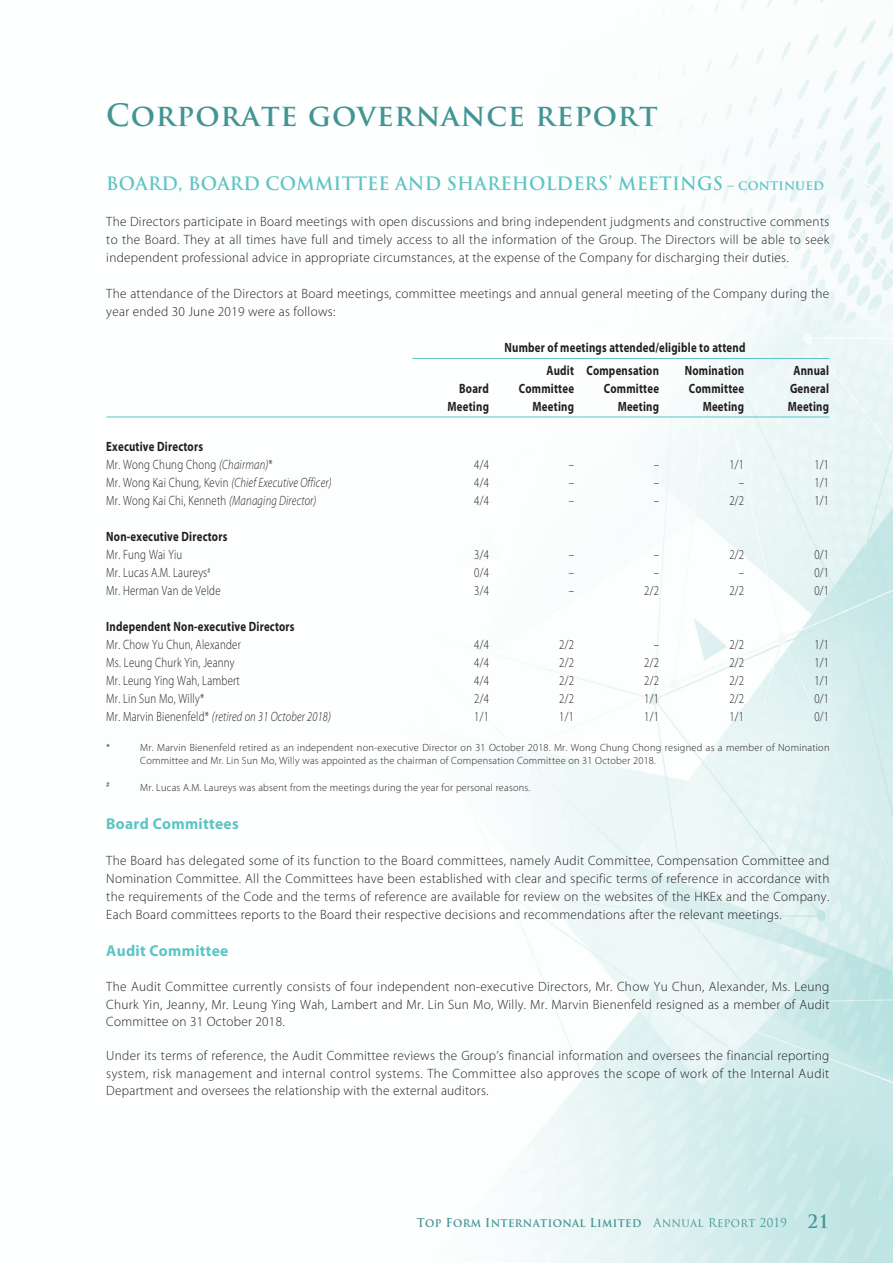
<style>
.page{position:relative;width:893px;height:1263px;background:#fff}
.page>*{position:absolute;margin:0;border:0;box-sizing:border-box;transform-origin:0 0}
.t1{font:700 30px "Trajan Pro";letter-spacing:.03em;color:#429594}
.t2{font:700 18px "Trajan Pro";letter-spacing:.01em;color:#5cc5c3}
.t3{font:700 15.75px "Myriad Pro";letter-spacing:.02em;color:#5cc5c3}
.t4{font:300 13.5px/18px "Myriad Pro";letter-spacing:.02em;color:#231f20;text-align:justify}
.t5{font:300 13.5px "Myriad Pro";letter-spacing:.02em;color:#231f20;scale:.8 1}
.t6{font:700 13.5px/18px "Myriad Pro";letter-spacing:.02em;color:#231f20;text-align:right;scale:.8 1}
.t7{font:italic 300 13.5px "Myriad Pro";letter-spacing:.02em;color:#231f20;scale:.8 1}
.t8{font:700 12px "Trajan Pro";letter-spacing:.03em;color:#429594;scale:.94 1}
.t9{font:300 10.5px/13.5px "Myriad Pro";letter-spacing:.02em;color:#231f20}
.t10{font:300 7.8px "Myriad Pro";color:#231f20}
.s1{font-size:13.5px}
.s2{font-weight:300}
.s3{font-weight:300;font-style:italic}
.s4{font-style:normal}
.s5{font-style:italic}
.s6{font-weight:400}
.s7{font-size:18px}
</style>
<div class="page">
<img style="left:106px;top:0;width:787px;height:1263px">
<hr style="left:412px;top:358px;width:417px;height:1px;background:#5cc5c3">
<hr style="left:106px;top:417px;width:306px;height:1px;background:#5cc5c3">
<hr style="left:412px;top:417px;width:85px;height:1px;background:#5cc5c3">
<hr style="left:497px;top:417px;width:86px;height:1px;background:#5cc5c3">
<hr style="left:583px;top:417px;width:85px;height:1px;background:#5cc5c3">
<hr style="left:668px;top:417px;width:85px;height:1px;background:#5cc5c3">
<hr style="left:753px;top:417px;width:76px;height:1px;background:#5cc5c3">
<h1 class="t1" style="left:106px;top:97px;width:553px">Corporate governance report</h1>
<h2 class="t2" style="left:106px;top:172px;width:719px">BOARD, BOARD COMMITTEE AND SHAREHOLDERS’ MEETINGS <span class="s1">– continued</span></h2>
<p class="t4" style="left:106px;top:212px;width:725px">The Directors participate in Board meetings with open discussions and bring independent judgments and constructive comments to the Board. They at all times have full and timely access to all the information of the Group. The Directors will be able to seek independent professional advice in appropriate circumstances, at the expense of the Company for discharging their duties.</p>
<p class="t4" style="left:106px;top:284px;width:724px">The attendance of the Directors at Board meetings, committee meetings and annual general meeting of the Company during the year ended 30 June 2019 were as follows:</p>
<p class="t6" style="left:505px;top:338px;width:303px">Number of meetings attended/eligible to attend</p>
<p class="t6" style="left:448px;top:379px;width:53px">Board<br>Meeting</p>
<p class="t6" style="left:519px;top:361px;width:71px">Audit<br>Committee<br>Meeting</p>
<p class="t6" style="left:586px;top:361px;width:92px">Compensation<br>Committee<br>Meeting</p>
<p class="t6" style="left:685px;top:361px;width:76px">Nomination<br>Committee<br>Meeting</p>
<p class="t6" style="left:788px;top:361px;width:53px;text-align:center">Annual<br>General<br>Meeting</p>
<p class="t6" style="left:106px;top:437px;width:210px;text-align:left">Executive Directors<br><span class="s2">Mr. Wong Chung Chong</span> <span class="s3">(Chairman)</span><span class="s2">*</span></p>
<p class="t5" style="left:474px;top:456px;width:20px">4/4</p>
<p class="t5" style="left:569px;top:456px;width:8px">–</p>
<p class="t5" style="left:654px;top:456px;width:8px">–</p>
<p class="t5" style="left:729px;top:456px;width:20px">1/1</p>
<p class="t5" style="left:814px;top:456px;width:20px">1/1</p>
<p class="t7" style="left:106px;top:475px;width:283px"><span class="s4">Mr. Wong Kai Chung, Kevin</span> (Chief Executive Officer)</p>
<p class="t5" style="left:474px;top:474px;width:20px">4/4</p>
<p class="t5" style="left:569px;top:474px;width:8px">–</p>
<p class="t5" style="left:654px;top:474px;width:8px">–</p>
<p class="t5" style="left:739px;top:474px;width:8px">–</p>
<p class="t5" style="left:814px;top:474px;width:20px">1/1</p>
<p class="t5" style="left:106px;top:492px;width:264px">Mr. Wong Kai Chi, Kenneth <span class="s5">(Managing Director)</span></p>
<p class="t5" style="left:474px;top:492px;width:20px">4/4</p>
<p class="t5" style="left:569px;top:492px;width:8px">–</p>
<p class="t5" style="left:654px;top:492px;width:8px">–</p>
<p class="t5" style="left:729px;top:492px;width:20px">2/2</p>
<p class="t5" style="left:814px;top:492px;width:20px">1/1</p>
<p class="t6" style="left:106px;top:527px;width:153px">Non-executive Directors</p>
<p class="t5" style="left:106px;top:546px;width:96px">Mr. Fung Wai Yiu</p>
<p class="t5" style="left:474px;top:546px;width:20px">3/4</p>
<p class="t5" style="left:569px;top:546px;width:8px">–</p>
<p class="t5" style="left:654px;top:546px;width:8px">–</p>
<p class="t5" style="left:729px;top:546px;width:20px">2/2</p>
<p class="t5" style="left:814px;top:546px;width:20px">0/1</p>
<p class="t5" style="left:106px;top:564px;width:132px">Mr. Lucas A.M. Laureys<sup>#</sup></p>
<p class="t5" style="left:474px;top:564px;width:20px">0/4</p>
<p class="t5" style="left:569px;top:564px;width:8px">–</p>
<p class="t5" style="left:654px;top:564px;width:8px">–</p>
<p class="t5" style="left:739px;top:564px;width:8px">–</p>
<p class="t5" style="left:814px;top:564px;width:20px">0/1</p>
<p class="t5" style="left:106px;top:582px;width:144px">Mr. Herman Van de Velde</p>
<p class="t5" style="left:474px;top:582px;width:20px">3/4</p>
<p class="t5" style="left:569px;top:582px;width:8px">–</p>
<p class="t5" style="left:644px;top:582px;width:20px">2/2</p>
<p class="t5" style="left:729px;top:582px;width:20px">2/2</p>
<p class="t5" style="left:814px;top:582px;width:20px">0/1</p>
<p class="t6" style="left:106px;top:617px;width:237px">Independent Non-executive Directors</p>
<p class="t5" style="left:106px;top:636px;width:170px">Mr. Chow Yu Chun, Alexander</p>
<p class="t5" style="left:474px;top:636px;width:20px">4/4</p>
<p class="t5" style="left:559px;top:636px;width:20px">2/2</p>
<p class="t5" style="left:654px;top:636px;width:8px">–</p>
<p class="t5" style="left:729px;top:636px;width:20px">2/2</p>
<p class="t5" style="left:814px;top:636px;width:20px">1/1</p>
<p class="t5" style="left:106px;top:654px;width:162px">Ms. Leung Churk Yin, Jeanny</p>
<p class="t5" style="left:474px;top:654px;width:20px">4/4</p>
<p class="t5" style="left:559px;top:654px;width:20px">2/2</p>
<p class="t5" style="left:644px;top:654px;width:20px">2/2</p>
<p class="t5" style="left:729px;top:654px;width:20px">2/2</p>
<p class="t5" style="left:814px;top:654px;width:20px">1/1</p>
<p class="t5" style="left:106px;top:672px;width:169px">Mr. Leung Ying Wah, Lambert</p>
<p class="t5" style="left:474px;top:672px;width:20px">4/4</p>
<p class="t5" style="left:559px;top:672px;width:20px">2/2</p>
<p class="t5" style="left:644px;top:672px;width:20px">2/2</p>
<p class="t5" style="left:729px;top:672px;width:20px">2/2</p>
<p class="t5" style="left:814px;top:672px;width:20px">1/1</p>
<p class="t5" style="left:106px;top:690px;width:124px">Mr. Lin Sun Mo, Willy*</p>
<p class="t5" style="left:474px;top:690px;width:20px">2/4</p>
<p class="t5" style="left:559px;top:690px;width:20px">2/2</p>
<p class="t5" style="left:644px;top:690px;width:20px">1/1</p>
<p class="t5" style="left:729px;top:690px;width:20px">2/2</p>
<p class="t5" style="left:814px;top:690px;width:20px">0/1</p>
<p class="t7" style="left:106px;top:708px;width:282px"><span class="s4">Mr. Marvin Bienenfeld*</span> (retired on 31 October 2018)</p>
<p class="t5" style="left:474px;top:708px;width:20px">1/1</p>
<p class="t5" style="left:559px;top:708px;width:20px">1/1</p>
<p class="t5" style="left:644px;top:708px;width:20px">1/1</p>
<p class="t5" style="left:729px;top:708px;width:20px">1/1</p>
<p class="t5" style="left:814px;top:708px;width:20px">0/1</p>
<p class="t9" style="left:106px;top:740px;width:6px">*</p>
<p class="t9" style="left:140px;top:740px;width:691px">Mr. Marvin Bienenfeld retired as an independent non-executive Director on 31 October 2018. Mr. Wong Chung Chong resigned as a member of Nomination<br>Committee and Mr. Lin Sun Mo, Willy was appointed as the chairman of Compensation Committee on 31 October 2018.</p>
<p class="t10" style="left:106px;top:779px;width:5px">#</p>
<p class="t9" style="left:140px;top:781px;width:392px">Mr. Lucas A.M. Laureys was absent from the meetings during the year for personal reasons.</p>
<p class="t3" style="left:106px;top:813px;width:134px">Board Committees</p>
<p class="t4" style="left:106px;top:851px;width:725px">The Board has delegated some of its function to the Board committees, namely Audit Committee, Compensation Committee and Nomination Committee. All the Committees have been established with clear and specific terms of reference in accordance with the requirements of the Code and the terms of reference are available for review on the websites of the HKEx and the Company.<br>Each Board committees reports to the Board their respective decisions and recommendations after the relevant meetings.</p>
<p class="t3" style="left:106px;top:940px;width:124px">Audit Committee</p>
<p class="t4" style="left:106px;top:978px;width:725px;line-height:17.2px">The Audit Committee currently consists of four independent non-executive Directors, Mr. Chow Yu Chun, Alexander, Ms. Leung Churk Yin, Jeanny, Mr. Leung Ying Wah, Lambert and Mr. Lin Sun Mo, Willy. Mr. Marvin Bienenfeld resigned as a member of Audit Committee on 31 October 2018.</p>
<p class="t4" style="left:106px;top:1047px;width:724px;line-height:17.2px">Under its terms of reference, the Audit Committee reviews the Group’s financial information and oversees the financial reporting system, risk management and internal control systems. The Committee also approves the scope of work of the Internal Audit Department and oversees the relationship with the external auditors.</p>
<p class="t8" style="left:417px;top:1215px;width:440px">Top Form International Limited <span class="s6">Annual Report 2019</span> <span class="s7">21</span></p>
</div>
